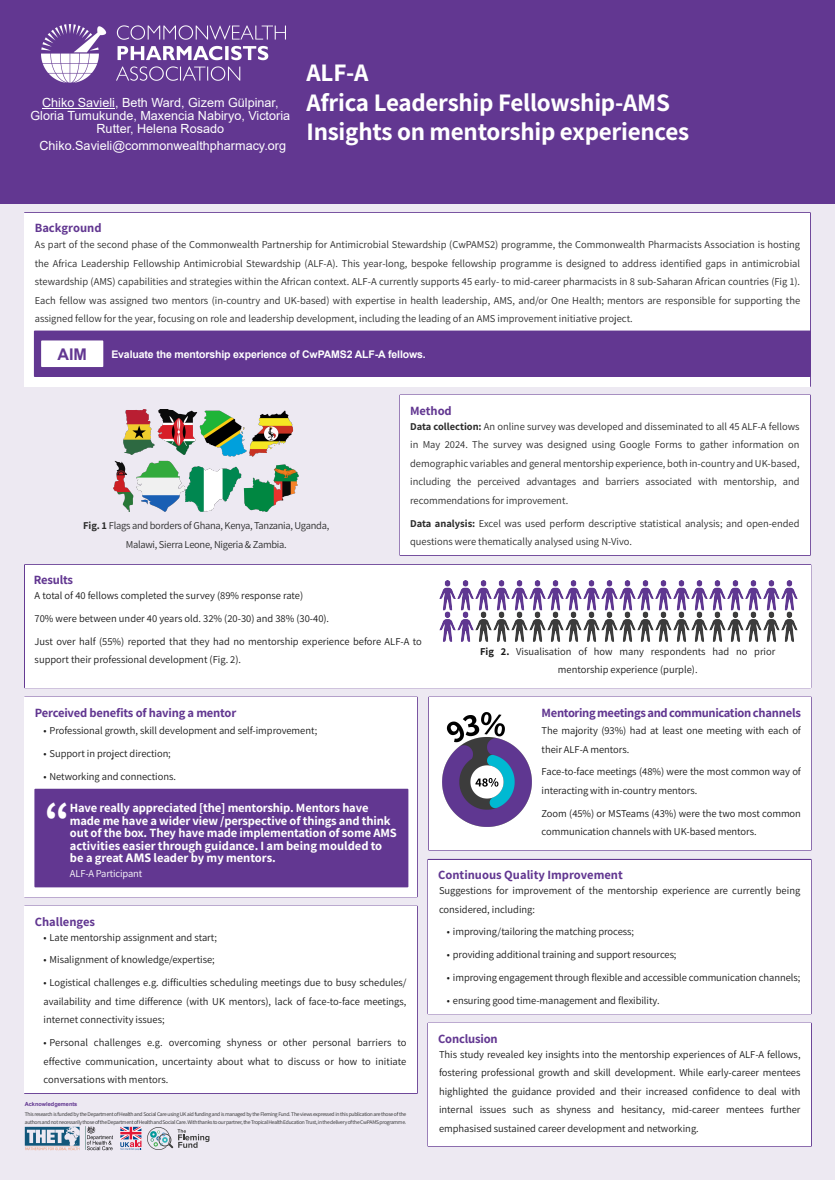
<style>
.page{position:relative;width:835px;height:1180px;background:#fff}
.page>*{position:absolute;margin:0;border:0;box-sizing:border-box;transform-origin:0 0}
.t1{font:700 49px "Assistant";color:#fff}
.t2{font:700 25.2px "Assistant";letter-spacing:-.01em;color:#fff}
.t3{font:700 16.1px "Arial";color:#623791}
.t4{font:700 12.6px/12.6px "Assistant";letter-spacing:-.01em;color:#fff}
.t5{font:700 12.6px "Assistant";letter-spacing:-.015em;color:#623791}
.t6{font:12.6px "Arial";color:#fff}
.t7{font:10.5px "Assistant Roman";color:#1a1a1a}
.t8{font:10.5px/18.5px "Assistant Roman";color:#2c2c2c;text-align:justify}
.t9{font:10.5px "Assistant Roman";letter-spacing:-.025em;color:#2c2c2c}
.t10{font:700 10.5px "Arial";letter-spacing:-.01em;color:#fff}
.t11{font:10.5px "Assistant Roman";letter-spacing:-.01em;color:#fff}
.t12{font:700 10.5px "Assistant";color:#1a1a1a}
.t13{font:5.6px "Assistant Roman";letter-spacing:-.04em;color:#2c2c2c}
.t14{font:700 5.6px "Arial";color:#623791}
.s1{font-family:"Assistant";font-weight:700}
.s2{font-family:"Myriad Hebrew"}
</style>
<div class="page">
<div style="left:0;top:0;width:834px;height:1180px;background:#623791;opacity:.11"></div>
<div style="left:25px;top:565px;width:785px;height:122px;background:#fff"></div>
<div style="left:25px;top:697px;width:392px;height:199px;background:#fff"></div>
<div style="left:35px;top:789px;width:372px;height:97px;background:#623791"></div>
<div style="left:429px;top:697px;width:381px;height:153px;background:#fff"></div>
<img style="left:429px;top:696px;width:102px;height:131px">
<div style="left:428px;top:1023px;width:383px;height:123px;background:#fff"></div>
<div style="left:428px;top:859px;width:382px;height:154px;background:#fff"></div>
<div style="left:25px;top:906px;width:392px;height:187px;background:#fff"></div>
<div style="left:0;top:0;width:834px;height:203px;background:#623791"></div>
<img style="left:42px;top:25px;width:243px;height:58px">
<hr style="left:42px;top:108px;width:73px;height:1px;background:#fff">
<div style="left:25px;top:213px;width:785px;height:173px;background:#fff"></div>
<div style="left:34px;top:330px;width:776px;height:47px;border:2px solid #623791"></div>
<div style="left:35px;top:331px;width:775px;height:45px;background:#623791"></div>
<div style="left:41px;top:340px;width:62px;height:27px;border:2px solid #fff"></div>
<div style="left:42px;top:341px;width:60px;height:25px;background:#fff"></div>
<div style="left:400px;top:395px;width:410px;height:160px;background:#fff"></div>
<img style="left:113px;top:409px;width:186px;height:102px">
<img style="left:439px;top:580px;width:358px;height:62px">
<svg style="left:147px;top:1127px;width:62px;height:23px"></svg>
<img style="left:85px;top:1127px;width:28px;height:23px">
<svg style="left:25px;top:1127px;width:55px;height:23px"></svg>
<svg style="left:120px;top:1127px;width:21px;height:23px"></svg>
<p class="t6" style="left:42px;top:98px;width:238px">Chiko Savieli, Beth Ward, Gizem Gülpinar,</p>
<p class="t6" style="left:30px;top:111px;width:261px">Gloria Tumukunde, Maxencia Nabiryo, Victoria</p>
<p class="t6" style="left:96px;top:124px;width:129px">Rutter, Helena Rosado</p>
<p class="t6" style="left:39px;top:141px;width:248px">Chiko.Savieli@commonwealthpharmacy.org</p>
<p class="t2" style="left:306px;top:55px;width:63px">ALF-A</p>
<p class="t2" style="left:306px;top:85px;width:365px">Africa Leadership Fellowship-AMS</p>
<p class="t2" style="left:306px;top:114px;width:384px">Insights on mentorship experiences</p>
<p class="t5" style="left:35px;top:219px;width:68px">Background</p>
<p class="t8" style="left:35px;top:235px;width:766px">As part of the second phase of the Commonwealth Partnership for Antimicrobial Stewardship (CwPAMS2) programme, the Commonwealth Pharmacists Association is hosting the Africa Leadership Fellowship Antimicrobial Stewardship (ALF-A). This year-long, bespoke fellowship programme is designed to address identified gaps in antimicrobial stewardship (AMS) capabilities and strategies within the African context. ALF-A currently supports 45 early- to mid-career pharmacists in 8 sub-Saharan African countries (Fig 1).<br>Each fellow was assigned two mentors (in-country and UK-based) with expertise in health leadership, AMS, and/or One Health; mentors are responsible for supporting the assigned fellow for the year, focusing on role and leadership development, including the leading of an AMS improvement initiative project.</p>
<p class="t3" style="left:57px;top:348px;width:31px">AIM</p>
<p class="t10" style="left:111px;top:350px;width:316px">Evaluate the mentorship experience of CwPAMS2 ALF-A fellows.</p>
<p class="t5" style="left:34px;top:571px;width:41px">Results</p>
<p class="t9" style="left:83px;top:518px;width:247px"><span class="s1">Fig. 1</span> Flags and borders of Ghana, Kenya, Tanzania, Uganda,</p>
<p class="t9" style="left:126px;top:537px;width:162px">Malawi, Sierra Leone, Nigeria &amp; Zambia.</p>
<p class="t5" style="left:410px;top:402px;width:43px">Method</p>
<p class="t8" style="left:410px;top:416px;width:391px"><span class="s1">Data collection:</span> An online survey was developed and disseminated to all 45 ALF-A fellows</p>
<p class="t8" style="left:410px;top:435px;width:391px">in May 2024. The survey was designed using Google Forms to gather information on</p>
<p class="t8" style="left:410px;top:453px;width:391px">demographic variables and general mentorship experience, both in-country and UK-based,</p>
<p class="t8" style="left:410px;top:472px;width:391px">including the perceived advantages and barriers associated with mentorship, and</p>
<p class="t8" style="left:410px;top:491px;width:160px">recommendations for improvement.</p>
<p class="t8" style="left:410px;top:513px;width:391px"><span class="s1">Data analysis:</span> Excel was used perform descriptive statistical analysis; and open-ended</p>
<p class="t8" style="left:410px;top:532px;width:223px">questions were thematically analysed using N-Vivo.</p>
<p class="t7" style="left:35px;top:588px;width:270px">A total of 40 fellows completed the survey (89% response rate)</p>
<p class="t7" style="left:35px;top:611px;width:296px">70% were between under 40 years old. 32% (20-30) and 38% (30-40).</p>
<p class="t7" style="left:35px;top:634px;width:389px">Just over half (55%) reported that they had no mentorship experience before ALF-A to</p>
<p class="t7" style="left:35px;top:652px;width:208px">support their professional development (Fig. 2).</p>
<p class="t5" style="left:35px;top:704px;width:203px">Perceived benefits of having a mentor</p>
<p class="t7" style="left:44px;top:723px;width:275px">• Professional growth, skill development and self-improvement;</p>
<p class="t7" style="left:44px;top:746px;width:129px">• Support in project direction;</p>
<p class="t7" style="left:44px;top:769px;width:134px">• Networking and connections.</p>
<p class="t1" style="left:44px;top:786px;width:27px">“</p>
<p class="t4" style="left:70px;top:801px;width:328px">Have really appreciated [the] mentorship. Mentors have made me have a wider view /perspective of things and think out of the box. They have made implementation of some AMS activities easier through guidance. I am being moulded to be a great <span class="s2">AMS</span> leader by my mentors.</p>
<p class="t11" style="left:70px;top:866px;width:74px">ALF-A Participant</p>
<p class="t5" style="left:35px;top:913px;width:62px">Challenges</p>
<p class="t7" style="left:44px;top:930px;width:175px">• Late mentorship assignment and start;</p>
<p class="t7" style="left:44px;top:953px;width:173px">• Misalignment of knowledge/expertise;</p>
<p class="t7" style="left:44px;top:975px;width:364px">• Logistical challenges e.g. difficulties scheduling meetings due to busy schedules/</p>
<p class="t7" style="left:44px;top:994px;width:364px">availability and time difference (with UK mentors), lack of face-to-face meetings,</p>
<p class="t7" style="left:44px;top:1012px;width:122px">internet connectivity issues;</p>
<p class="t7" style="left:44px;top:1035px;width:364px">• Personal challenges e.g. overcoming shyness or other personal barriers to</p>
<p class="t7" style="left:44px;top:1054px;width:364px">effective communication, uncertainty about what to discuss or how to initiate</p>
<p class="t7" style="left:44px;top:1072px;width:126px">conversations with mentors.</p>
<p class="t14" style="left:25px;top:1102px;width:54px">Acknowledgements</p>
<p class="t13" style="left:25px;top:1110px;width:383px">This research is funded by the Department of Health and Social Care using UK aid funding and is managed by the Fleming Fund. The views expressed in this publication are those of the</p>
<p class="t13" style="left:25px;top:1118px;width:383px">authors and not necessarily those of the Department of Health and Social Care. With thanks to our partner, the Tropical Health Education Trust, in the delivery of the CwPAMS programme.</p>
<p class="t12" style="left:480px;top:644px;width:31px">Fig 2.</p>
<p class="t7" style="left:516px;top:644px;width:260px">Visualisation of how many respondents had no prior</p>
<p class="t7" style="left:558px;top:662px;width:141px">mentorship experience (purple).</p>
<p class="t5" style="left:541px;top:704px;width:261px">Mentoring meetings and communication channels</p>
<p class="t7" style="left:541px;top:723px;width:261px">The majority (93%) had at least one meeting with each of</p>
<p class="t7" style="left:541px;top:742px;width:89px">their ALF-A mentors.</p>
<p class="t7" style="left:541px;top:764px;width:261px">Face-to-face meetings (48%) were the most common way of</p>
<p class="t7" style="left:541px;top:783px;width:157px">interacting with in-country mentors.</p>
<p class="t7" style="left:541px;top:806px;width:261px">Zoom (45%) or MSTeams (43%) were the two most common</p>
<p class="t7" style="left:541px;top:824px;width:216px">communication channels with UK-based mentors.</p>
<p class="t5" style="left:438px;top:866px;width:186px">Continuous Quality Improvement</p>
<p class="t7" style="left:439px;top:883px;width:363px">Suggestions for improvement of the mentorship experience are currently being</p>
<p class="t7" style="left:439px;top:902px;width:98px">considered, including:</p>
<p class="t7" style="left:447px;top:924px;width:188px">• improving/tailoring the matching process;</p>
<p class="t7" style="left:447px;top:947px;width:231px">• providing additional training and support resources;</p>
<p class="t7" style="left:447px;top:970px;width:355px">• improving engagement through flexible and accessible communication channels;</p>
<p class="t7" style="left:447px;top:993px;width:214px">• ensuring good time-management and flexibility.</p>
<p class="t5" style="left:438px;top:1030px;width:61px">Conclusion</p>
<p class="t7" style="left:439px;top:1047px;width:363px">This study revealed key insights into the mentorship experiences of ALF-A fellows,</p>
<p class="t7" style="left:439px;top:1065px;width:363px">fostering professional growth and skill development. While early-career mentees</p>
<p class="t7" style="left:439px;top:1084px;width:363px">highlighted the guidance provided and their increased confidence to deal with</p>
<p class="t7" style="left:439px;top:1102px;width:363px">internal issues such as shyness and hesitancy, mid-career mentees further</p>
<p class="t7" style="left:439px;top:1121px;width:261px">emphasised sustained career development and networking.</p>
</div>
